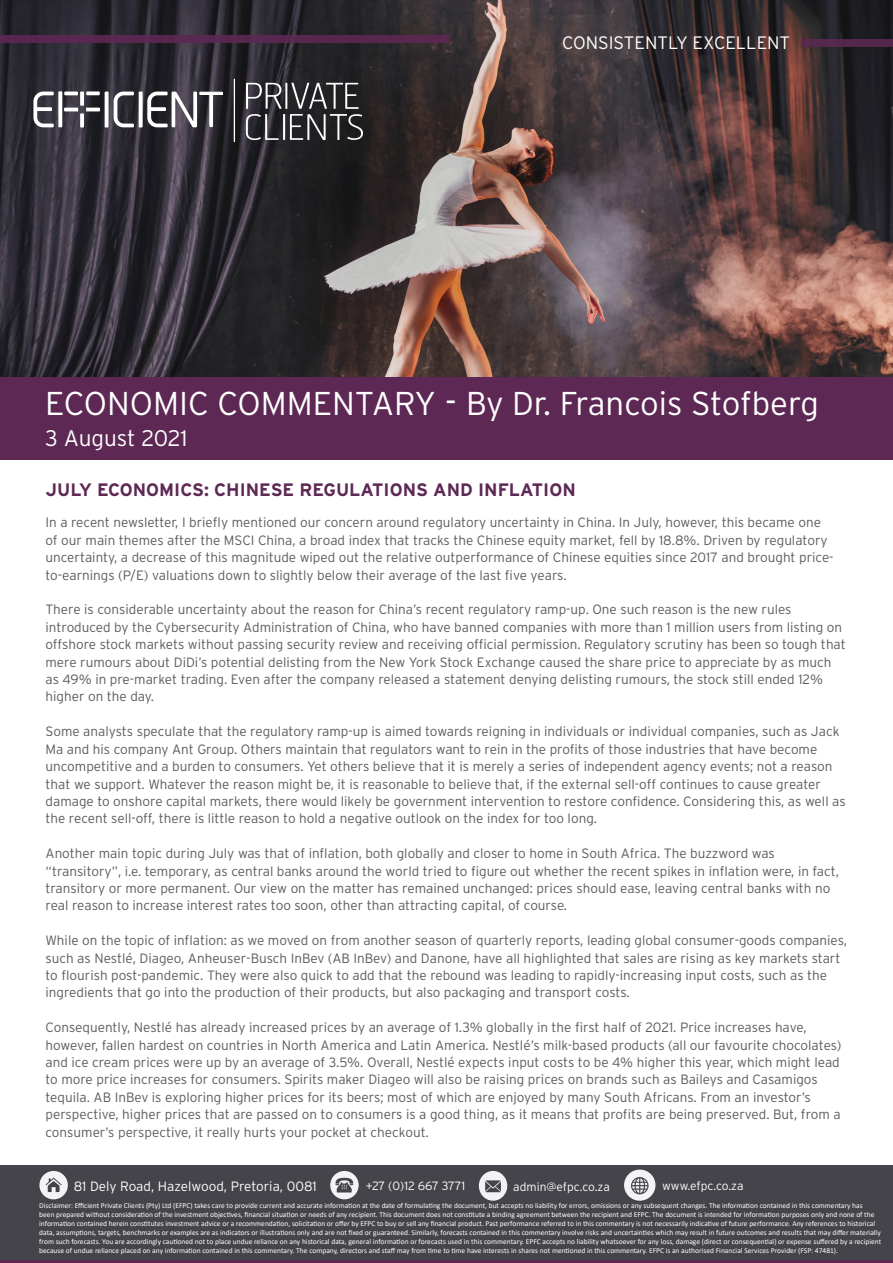
<style>
.page{position:relative;width:893px;height:1263px;background:#fff}
.page>*{position:absolute;margin:0;border:0;box-sizing:border-box;transform-origin:0 0}
.t1{font:300 33px "Interstate";color:#fff}
.t2{font:300 22.5px "Interstate";letter-spacing:-.005em;color:#fff}
.t3{font:700 18px "Interstate";color:#5d2853}
.t4{font:300 18px "Interstate";color:#fff}
.t5{font:300 13.5px/17.4px "Interstate";color:#5d5c5a}
.t6{font:300 13.5px "Interstate";color:#fff}
.t7{font:300 12px "Interstate";color:#fff}
.t8{font:7.5px/9px "Calibri";color:#fff}
.s1{font-size:36px}
</style>
<div class="page">
<div style="left:0;top:1165px;width:893px;height:96px;background:#44444a"></div>
<hr style="left:0;top:1260px;width:893px;height:3px;background:#5d2853">
<svg style="left:39px;top:1171px;width:29px;height:28px"></svg>
<svg style="left:624px;top:1169px;width:31px;height:32px"></svg>
<div style="left:330px;top:1171px;width:29px;height:28px;background:#f2f3f4;border-radius:50%"></div>
<svg style="left:335px;top:1178px;width:18px;height:14px"></svg>
<svg style="left:479px;top:1171px;width:28px;height:30px"></svg>
<div style="left:0;top:377px;width:893px;height:83px;background:#5d2853"></div>
<svg style="left:0;top:0;width:893px;height:377px;background:#493c3e"></svg>
<div style="left:0;top:35px;width:449px;height:8px;background:#5d2853"></div>
<svg style="left:246px;top:83px;width:117px;height:57px;background:#4f4e51"></svg>
<svg style="left:33px;top:91px;width:190px;height:37px"></svg>
<hr style="left:234px;top:79px;width:1px;height:63px;background:#fff">
<p class="t4" style="left:562px;top:33px;width:230px">CONSISTENTLY EXCELLENT</p>
<p class="t1" style="left:45px;top:385px;width:775px">ECONOMIC COMMENTARY <span class="s1">-</span> By Dr. Francois Stofberg</p>
<p class="t2" style="left:45px;top:425px;width:144px">3 August 2021</p>
<p class="t3" style="left:46px;top:480px;width:532px">JULY ECONOMICS: CHINESE REGULATIONS AND INFLATION</p>
<p class="t5" style="left:46px;top:514px;width:790px">In a recent newsletter, I briefly mentioned our concern around regulatory uncertainty in China. In July, however, this became one of our main themes after the MSCI China, a broad index that tracks the Chinese equity market, fell by 18.8%. Driven by regulatory uncertainty, a decrease of this magnitude wiped out the relative outperformance of Chinese equities since 2017 and brought price&shy;to-earnings (P/E) valuations down to slightly below their average of the last five years.</p>
<p class="t5" style="left:46px;top:601px;width:802px">There is considerable uncertainty about the reason for China’s recent regulatory ramp-up. One such reason is the new rules introduced by the Cybersecurity Administration of China, who have banned companies with more than 1 million users from listing on offshore stock markets without passing security review and receiving official permission. Regulatory scrutiny has been so tough that mere rumours about DiDi’s potential delisting from the New York Stock Exchange caused the share price to appreciate by as much as 49% in pre-market trading. Even after the company released a statement denying delisting rumours, the stock still ended 12% higher on the day.</p>
<p class="t5" style="left:46px;top:723px;width:802px">Some analysts speculate that the regulatory ramp-up is aimed towards reigning in individuals or individual companies, such as Jack Ma and his company Ant Group. Others maintain that regulators want to rein in the profits of those industries that have become uncompetitive and a burden to consumers. Yet others believe that it is merely a series of independent agency events; not a reason that we support. Whatever the reason might be, it is reasonable to believe that, if the external sell-off continues to cause greater damage to onshore capital markets, there would likely be government intervention to restore confidence. Considering this, as well as the recent sell-off, there is little reason to hold a negative outlook on the index for too long.</p>
<p class="t5" style="left:46px;top:844px;width:795px">Another main topic during July was that of inflation, both globally and closer to home in South Africa. The buzzword was “transitory”, i.e. temporary, as central banks around the world tried to figure out whether the recent spikes in inflation were, in fact, transitory or more permanent. Our view on the matter has remained unchanged: prices should ease, leaving central banks with no real reason to increase interest rates too soon, other than attracting capital, of course.</p>
<p class="t5" style="left:46px;top:931px;width:803px">While on the topic of inflation: as we moved on from another season of quarterly reports, leading global consumer-goods companies, such as Nestlé, Diageo, Anheuser-Busch InBev (AB InBev) and Danone, have all highlighted that sales are rising as key markets start to flourish post-pandemic. They were also quick to add that the rebound was leading to rapidly-increasing input costs, such as the ingredients that go into the production of their products, but also packaging and transport costs.</p>
<p class="t5" style="left:46px;top:1018px;width:797px">Consequently, Nestlé has already increased prices by an average of 1.3% globally in the first half of 2021. Price increases have, however, fallen hardest on countries in North America and Latin America. Nestlé’s milk-based products (all our favourite chocolates) and ice cream prices were up by an average of 3.5%. Overall, Nestlé expects input costs to be 4% higher this year, which might lead to more price increases for consumers. Spirits maker Diageo will also be raising prices on brands such as Baileys and Casamigos tequila. AB InBev is exploring higher prices for its beers; most of which are enjoyed by many South Africans. From an investor’s perspective, higher prices that are passed on to consumers is a good thing, as it means that profits are being preserved. But, from a consumer’s perspective, it really hurts your pocket at checkout.</p>
<p class="t6" style="left:74px;top:1178px;width:245px">81 Dely Road, Hazelwood, Pretoria, 0081</p>
<p class="t7" style="left:366px;top:1179px;width:101px">+27 (0)12 667 3771</p>
<p class="t7" style="left:513px;top:1179px;width:98px">admin@efpc.co.za</p>
<p class="t7" style="left:662px;top:1179px;width:83px">www.efpc.co.za</p>
<p class="t8" style="left:39px;top:1201px;width:843px">Disclaimer: Efficient Private Clients (Pty) Ltd (EFPC) takes care to provide current and accurate information at the date of formulating the document, but accepts no liability for errors, omissions or any subsequent changes. The information contained in this commentary has<br>been prepared without consideration of the investment objectives, financial situation or needs of any recipient. This document does not constitute a binding agreement between the recipient and EFPC. The document is intended for information purposes only and none of the information contained herein constitutes investment advice or a recommendation, solicitation or offer by EFPC to buy or sell any financial product. Past performance referred to in this commentary is not necessarily indicative of future performance. Any references to historical data, assumptions, targets, benchmarks or examples are as indicators or illustrations only and are not fixed or guaranteed. Similarly, forecasts contained in this commentary involve risks and uncertainties which may result in future outcomes and results that may differ materially from such forecasts. You are accordingly cautioned not to place undue reliance on any historical data, general information or forecasts used in this commentary. EPFC accepts no liability whatsoever for any loss, damage (direct or consequential) or expense suffered by a recipient because of undue reliance placed on any information contained in this commentary. The company, directors and staff may from time to time have interests in shares not mentioned in this commentary. EFPC is an authorised Financial Services Provider (FSP: 47481).</p>
</div>
